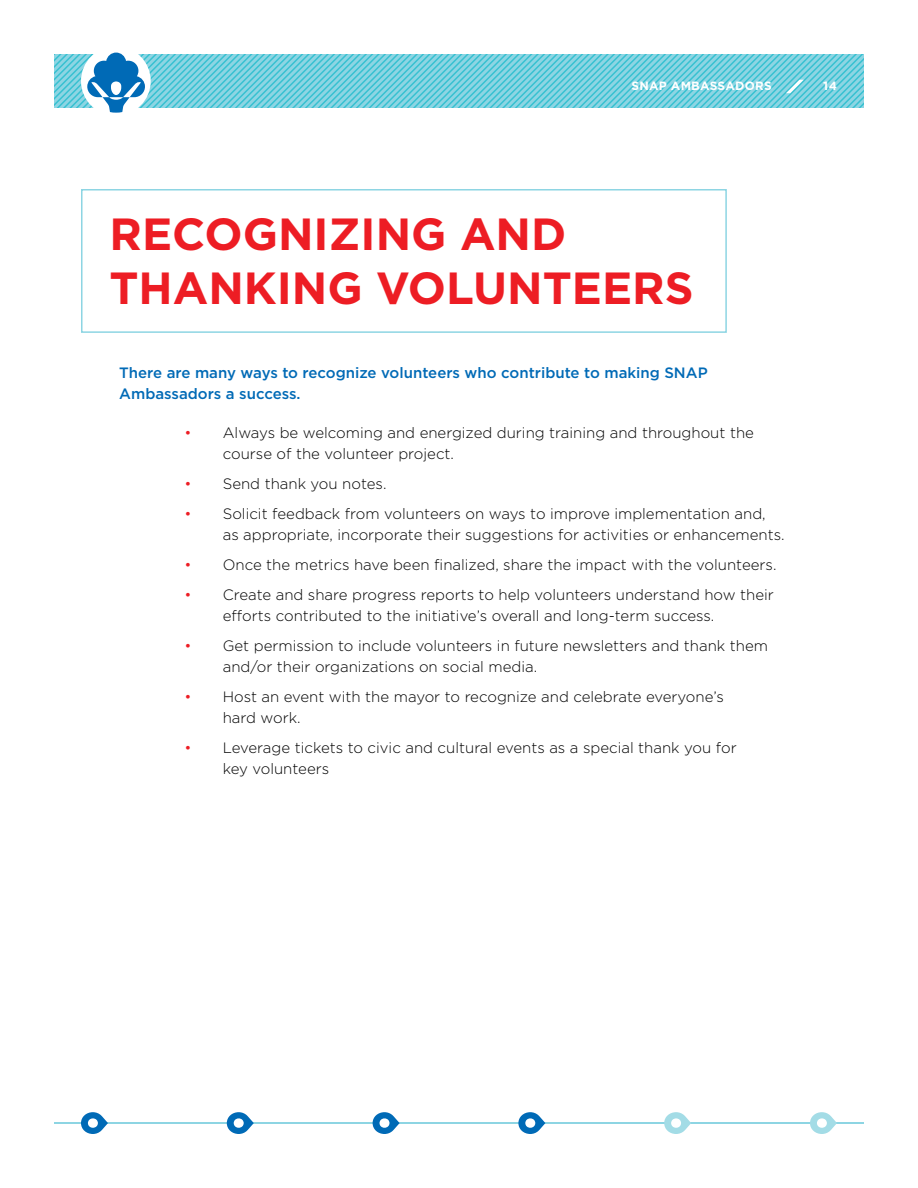
<style>
.page{position:relative;width:918px;height:1188px;background:#fff}
.page>*{position:absolute;margin:0;border:0;box-sizing:border-box;transform-origin:0 0}
.t1{font:700 45px/54px "Gotham";color:#ed1d24}
.t2{font:300 15px/21px "Gotham";color:#000}
.t3{font:500 15px/21px "Gotham";color:#006ab6}
.t4{font:700 12px "Gotham";letter-spacing:.02em;color:#fff}
.s1{color:#ed1d24}
</style>
<div class="page">
<svg style="left:54px;top:53px;width:810px;height:60px;background:#7ed0df"></svg>
<div style="left:81px;top:189px;width:646px;height:144px;border:2px solid #8dd5e3"></div>
<hr style="left:54px;top:1122px;width:810px;height:2px;background:#8dd5e3">
<svg style="left:81px;top:1112px;width:27px;height:22px"></svg>
<svg style="left:227px;top:1112px;width:27px;height:22px"></svg>
<svg style="left:373px;top:1112px;width:27px;height:22px"></svg>
<svg style="left:518px;top:1112px;width:27px;height:22px"></svg>
<svg style="left:664px;top:1112px;width:27px;height:22px"></svg>
<svg style="left:810px;top:1112px;width:27px;height:22px"></svg>
<p class="t4" style="left:631px;top:79px;width:142px">SNAP AMBASSADORS</p>
<p class="t4" style="left:823px;top:79px;width:15px">14</p>
<h1 class="t1" style="left:110px;top:206px;width:586px">RECOGNIZING AND<br>THANKING VOLUNTEERS</h1>
<p class="t3" style="left:119px;top:361px;width:590px">There are many ways to recognize volunteers who contribute to making SNAP<br>Ambassadors a success.</p>
<p class="t2" style="left:223px;top:422px;width:533px;text-indent:-38px"><span class="s1">•</span> Always be welcoming and energized during training and throughout the course of the volunteer project.</p>
<p class="t2" style="left:184px;top:473px;width:204px"><span class="s1">•</span> Send thank you notes.</p>
<p class="t2" style="left:223px;top:503px;width:563px;text-indent:-38px"><span class="s1">•</span> Solicit feedback from volunteers on ways to improve implementation and, as appropriate, incorporate their suggestions for activities or enhancements.</p>
<p class="t2" style="left:184px;top:554px;width:594px"><span class="s1">•</span> Once the metrics have been finalized, share the impact with the volunteers.</p>
<p class="t2" style="left:223px;top:584px;width:553px;text-indent:-38px"><span class="s1">•</span> Create and share progress reports to help volunteers understand how their efforts contributed to the initiative’s overall and long-term success.</p>
<p class="t2" style="left:223px;top:635px;width:547px;text-indent:-38px"><span class="s1">•</span> Get permission to include volunteers in future newsletters and thank them and/or their organizations on social media.</p>
<p class="t2" style="left:223px;top:686px;width:503px;text-indent:-38px"><span class="s1">•</span> Host an event with the mayor to recognize and celebrate everyone’s hard work.</p>
<p class="t2" style="left:223px;top:737px;width:516px;text-indent:-38px"><span class="s1">•</span> Leverage tickets to civic and cultural events as a special thank you for key volunteers</p>
</div>
